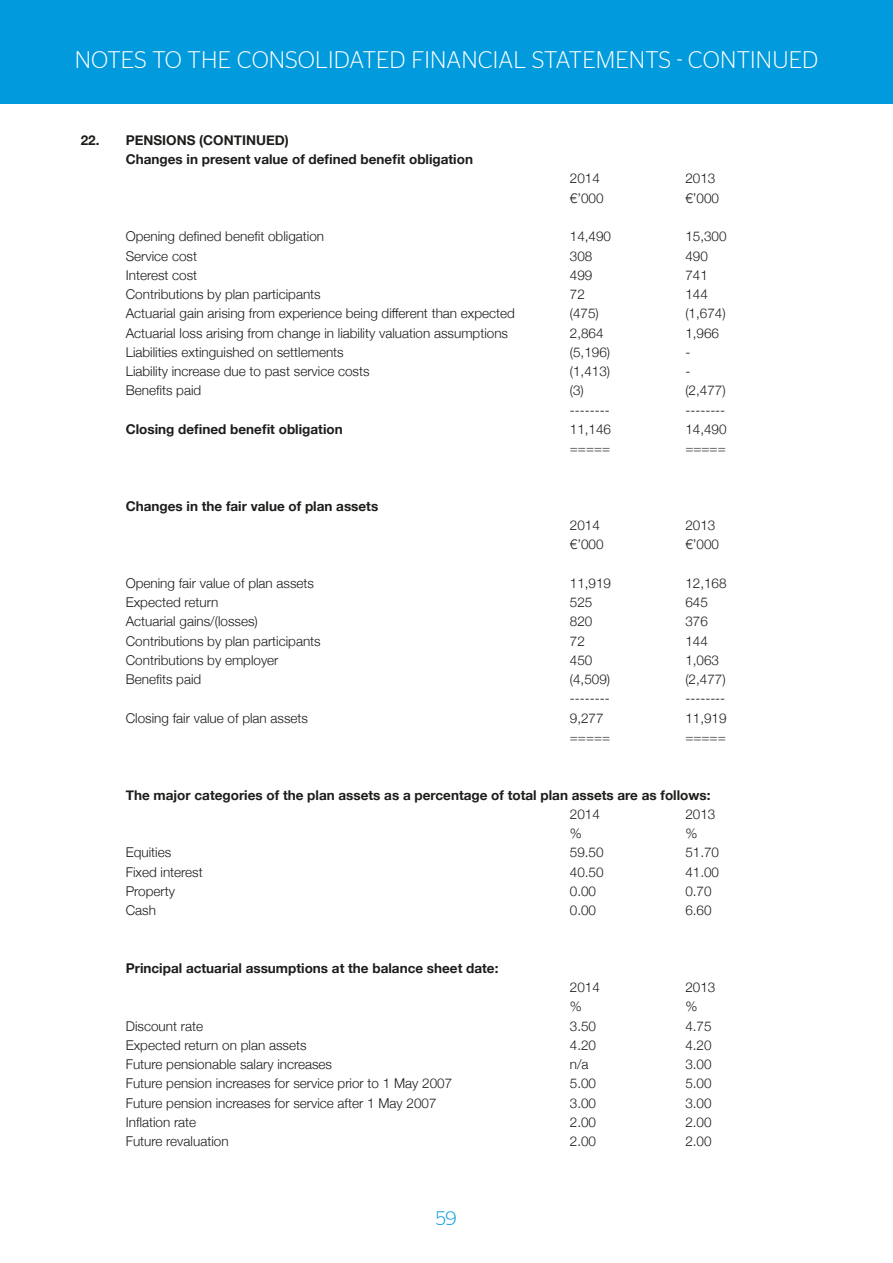
<style>
.page{position:relative;width:893px;height:1263px;background:#fff}
.page>*{position:absolute;margin:0;border:0;box-sizing:border-box;transform-origin:0 0}
.t1{font:300 24px "Stag Sans";letter-spacing:.01em;color:#fff}
.t2{font:300 19.5px "Stag Sans";color:#009add}
.t3{font:300 13.5px "Helvetica Neue";color:#1d1d1b}
.t4{font:700 13.5px/19.2px "Helvetica Neue";color:#1d1d1b}
</style>
<div class="page">
<div style="left:0;top:0;width:893px;height:104px;background:#009add"></div>
<h1 class="t1" style="left:75px;top:47px;width:745px">NOTES TO THE CONSOLIDATED FINANCIAL STATEMENTS - CONTINUED</h1>
<p class="t4" style="left:126px;top:131px;width:349px;text-indent:-45px">22. PENSIONS (CONTINUED)<br>Changes in present value of defined benefit obligation</p>
<p class="t3" style="left:570px;top:168px;width:32px">2014</p>
<p class="t3" style="left:685px;top:168px;width:32px">2013</p>
<p class="t3" style="left:570px;top:187px;width:35px">€’000</p>
<p class="t3" style="left:685px;top:187px;width:35px">€’000</p>
<p class="t3" style="left:126px;top:226px;width:200px">Opening defined benefit obligation</p>
<p class="t3" style="left:570px;top:226px;width:43px">14,490</p>
<p class="t3" style="left:685px;top:226px;width:43px">15,300</p>
<p class="t3" style="left:126px;top:245px;width:73px">Service cost</p>
<p class="t3" style="left:570px;top:245px;width:24px">308</p>
<p class="t3" style="left:685px;top:245px;width:24px">490</p>
<p class="t3" style="left:126px;top:264px;width:73px">Interest cost</p>
<p class="t3" style="left:570px;top:264px;width:24px">499</p>
<p class="t3" style="left:685px;top:264px;width:24px">741</p>
<p class="t3" style="left:126px;top:283px;width:197px">Contributions by plan participants</p>
<p class="t3" style="left:570px;top:283px;width:17px">72</p>
<p class="t3" style="left:685px;top:283px;width:24px">144</p>
<p class="t3" style="left:126px;top:303px;width:391px">Actuarial gain arising from experience being different than expected</p>
<p class="t3" style="left:570px;top:303px;width:31px">(475)</p>
<p class="t3" style="left:685px;top:303px;width:42px">(1,674)</p>
<p class="t3" style="left:126px;top:322px;width:384px">Actuarial loss arising from change in liability valuation assumptions</p>
<p class="t3" style="left:570px;top:322px;width:35px">2,864</p>
<p class="t3" style="left:685px;top:322px;width:35px">1,966</p>
<p class="t3" style="left:126px;top:341px;width:219px">Liabilities extinguished on settlements</p>
<p class="t3" style="left:570px;top:341px;width:42px">(5,196)</p>
<p class="t3" style="left:685px;top:341px;width:6px">-</p>
<p class="t3" style="left:126px;top:360px;width:245px">Liability increase due to past service costs</p>
<p class="t3" style="left:570px;top:360px;width:42px">(1,413)</p>
<p class="t3" style="left:685px;top:360px;width:6px">-</p>
<p class="t3" style="left:126px;top:380px;width:77px">Benefits paid</p>
<p class="t3" style="left:570px;top:380px;width:16px">(3)</p>
<p class="t3" style="left:685px;top:380px;width:42px">(2,477)</p>
<p class="t3" style="left:570px;top:399px;width:41px">--------</p>
<p class="t3" style="left:685px;top:399px;width:41px">--------</p>
<p class="t4" style="left:126px;top:420px;width:218px">Closing defined benefit obligation</p>
<p class="t3" style="left:570px;top:418px;width:43px">11,146</p>
<p class="t3" style="left:685px;top:418px;width:43px">14,490</p>
<p class="t3" style="left:570px;top:437px;width:42px">=====</p>
<p class="t3" style="left:685px;top:437px;width:42px">=====</p>
<p class="t4" style="left:126px;top:497px;width:254px">Changes in the fair value of plan assets</p>
<p class="t3" style="left:570px;top:514px;width:32px">2014</p>
<p class="t3" style="left:685px;top:514px;width:32px">2013</p>
<p class="t3" style="left:570px;top:534px;width:35px">€’000</p>
<p class="t3" style="left:685px;top:534px;width:35px">€’000</p>
<p class="t3" style="left:126px;top:572px;width:190px">Opening fair value of plan assets</p>
<p class="t3" style="left:570px;top:572px;width:43px">11,919</p>
<p class="t3" style="left:685px;top:572px;width:43px">12,168</p>
<p class="t3" style="left:126px;top:591px;width:94px">Expected return</p>
<p class="t3" style="left:570px;top:591px;width:24px">525</p>
<p class="t3" style="left:685px;top:591px;width:24px">645</p>
<p class="t3" style="left:126px;top:611px;width:134px">Actuarial gains/(losses)</p>
<p class="t3" style="left:570px;top:611px;width:24px">820</p>
<p class="t3" style="left:685px;top:611px;width:24px">376</p>
<p class="t3" style="left:126px;top:630px;width:197px">Contributions by plan participants</p>
<p class="t3" style="left:570px;top:630px;width:17px">72</p>
<p class="t3" style="left:685px;top:630px;width:24px">144</p>
<p class="t3" style="left:126px;top:649px;width:154px">Contributions by employer</p>
<p class="t3" style="left:570px;top:649px;width:24px">450</p>
<p class="t3" style="left:685px;top:649px;width:35px">1,063</p>
<p class="t3" style="left:126px;top:668px;width:77px">Benefits paid</p>
<p class="t3" style="left:570px;top:668px;width:42px">(4,509)</p>
<p class="t3" style="left:685px;top:668px;width:42px">(2,477)</p>
<p class="t3" style="left:570px;top:688px;width:41px">--------</p>
<p class="t3" style="left:685px;top:688px;width:41px">--------</p>
<p class="t3" style="left:126px;top:707px;width:184px">Closing fair value of plan assets</p>
<p class="t3" style="left:570px;top:707px;width:35px">9,277</p>
<p class="t3" style="left:685px;top:707px;width:43px">11,919</p>
<p class="t3" style="left:570px;top:726px;width:42px">=====</p>
<p class="t3" style="left:685px;top:726px;width:42px">=====</p>
<p class="t4" style="left:126px;top:785px;width:586px">The major categories of the plan assets as a percentage of total plan assets are as follows:</p>
<p class="t3" style="left:570px;top:803px;width:32px">2014</p>
<p class="t3" style="left:685px;top:803px;width:32px">2013</p>
<p class="t3" style="left:570px;top:822px;width:14px">%</p>
<p class="t3" style="left:685px;top:822px;width:14px">%</p>
<p class="t3" style="left:126px;top:842px;width:47px">Equities</p>
<p class="t3" style="left:570px;top:842px;width:35px">59.50</p>
<p class="t3" style="left:685px;top:842px;width:35px">51.70</p>
<p class="t3" style="left:126px;top:861px;width:79px">Fixed interest</p>
<p class="t3" style="left:570px;top:861px;width:35px">40.50</p>
<p class="t3" style="left:685px;top:861px;width:35px">41.00</p>
<p class="t3" style="left:126px;top:880px;width:51px">Property</p>
<p class="t3" style="left:570px;top:880px;width:28px">0.00</p>
<p class="t3" style="left:685px;top:880px;width:28px">0.70</p>
<p class="t3" style="left:126px;top:899px;width:32px">Cash</p>
<p class="t3" style="left:570px;top:899px;width:28px">0.00</p>
<p class="t3" style="left:685px;top:899px;width:28px">6.60</p>
<p class="t4" style="left:126px;top:959px;width:374px">Principal actuarial assumptions at the balance sheet date:</p>
<p class="t3" style="left:570px;top:976px;width:32px">2014</p>
<p class="t3" style="left:685px;top:976px;width:32px">2013</p>
<p class="t3" style="left:570px;top:996px;width:14px">%</p>
<p class="t3" style="left:685px;top:996px;width:14px">%</p>
<p class="t3" style="left:126px;top:1015px;width:79px">Discount rate</p>
<p class="t3" style="left:570px;top:1015px;width:28px">3.50</p>
<p class="t3" style="left:685px;top:1015px;width:28px">4.75</p>
<p class="t3" style="left:126px;top:1034px;width:182px">Expected return on plan assets</p>
<p class="t3" style="left:570px;top:1034px;width:28px">4.20</p>
<p class="t3" style="left:685px;top:1034px;width:28px">4.20</p>
<p class="t3" style="left:126px;top:1053px;width:208px">Future pensionable salary increases</p>
<p class="t3" style="left:570px;top:1053px;width:20px">n/a</p>
<p class="t3" style="left:685px;top:1053px;width:28px">3.00</p>
<p class="t3" style="left:126px;top:1073px;width:328px">Future pension increases for service prior to 1 May 2007</p>
<p class="t3" style="left:570px;top:1073px;width:28px">5.00</p>
<p class="t3" style="left:685px;top:1073px;width:28px">5.00</p>
<p class="t3" style="left:126px;top:1092px;width:312px">Future pension increases for service after 1 May 2007</p>
<p class="t3" style="left:570px;top:1092px;width:28px">3.00</p>
<p class="t3" style="left:685px;top:1092px;width:28px">3.00</p>
<p class="t3" style="left:126px;top:1111px;width:72px">Inflation rate</p>
<p class="t3" style="left:570px;top:1111px;width:28px">2.00</p>
<p class="t3" style="left:685px;top:1111px;width:28px">2.00</p>
<p class="t3" style="left:126px;top:1130px;width:104px">Future revaluation</p>
<p class="t3" style="left:570px;top:1130px;width:28px">2.00</p>
<p class="t3" style="left:685px;top:1130px;width:28px">2.00</p>
<h2 class="t2" style="left:436px;top:1207px;width:22px">59</h2>
</div>
